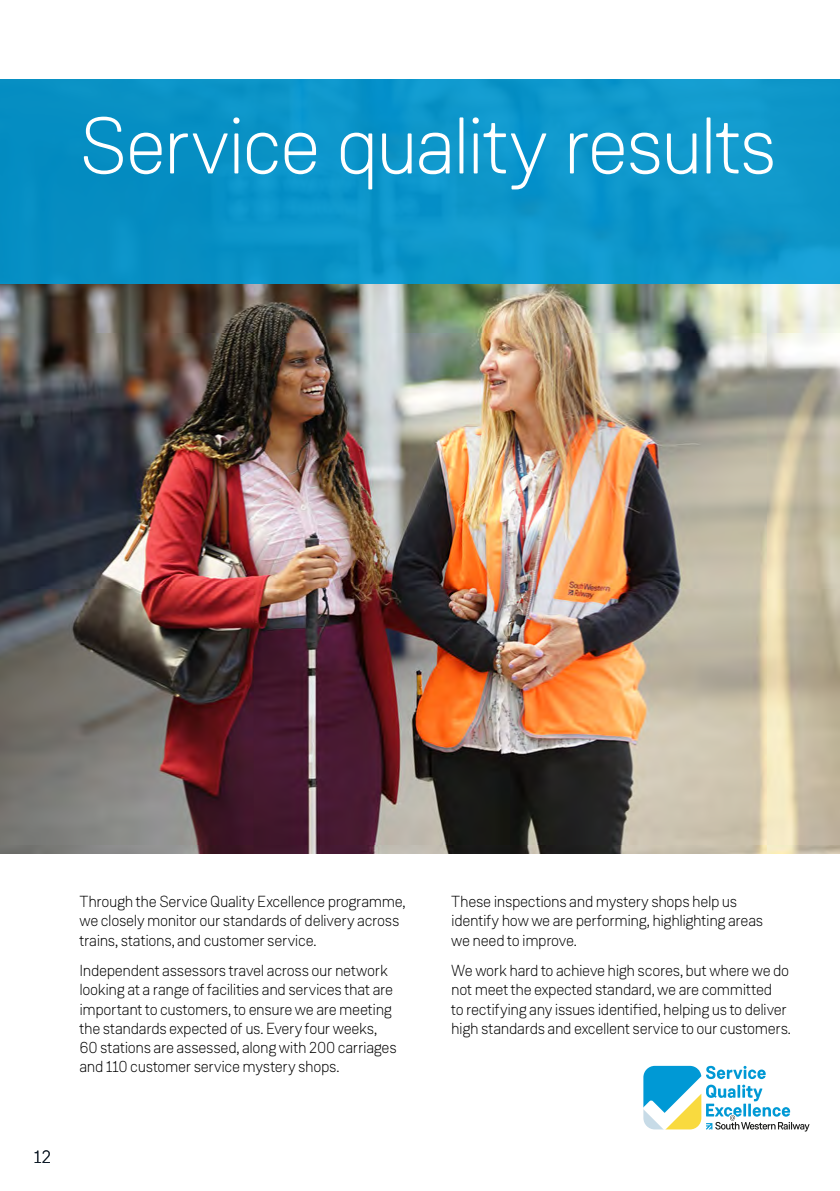
<style>
.page{position:relative;width:840px;height:1191px;background:#fff}
.page>*{position:absolute;margin:0;border:0;box-sizing:border-box;transform-origin:0 0}
.H1_40_40{font:300 80px "Weissenhof Grotesk";letter-spacing:-.035em;color:#fff}
.t1{font:300 18px "Weissenhof Grotesk";color:#0c1c2b}
.PARAGRAPHS_8__Auto{font:300 16px/19.2px "Weissenhof Grotesk";letter-spacing:-.025em;color:#000}
</style>
<div class="page">
<img style="left:0;top:283px;width:839px;height:570px">
<div style="left:0;top:79px;width:839px;height:204px;background:#0c95c9"></div>
<svg style="left:643px;top:1065px;width:166px;height:66px"></svg>
<h1 class="H1_40_40" style="left:79px;top:98px;width:698px">Service quality results</h1>
<p class="PARAGRAPHS_8__Auto" style="left:79px;top:892px;width:327px">Through the Service Quality Excellence programme, we closely monitor our standards of delivery across trains, stations, and customer service.</p>
<p class="PARAGRAPHS_8__Auto" style="left:79px;top:961px;width:319px">Independent assessors travel across our network looking at a range of facilities and services that are important to customers, to ensure we are meeting the standards expected of us. Every four weeks, 60 stations are assessed, along with 200 carriages and 110 customer service mystery shops.</p>
<p class="t1" style="left:34px;top:1145px;width:18px">12</p>
<p class="PARAGRAPHS_8__Auto" style="left:451px;top:892px;width:313px">These inspections and mystery shops help us identify how we are performing, highlighting areas we need to improve.</p>
<p class="PARAGRAPHS_8__Auto" style="left:451px;top:961px;width:341px">We work hard to achieve high scores, but where we do not meet the expected standard, we are committed<br>to rectifying any issues identified, helping us to deliver high standards and excellent service to our customers.</p>
</div>
